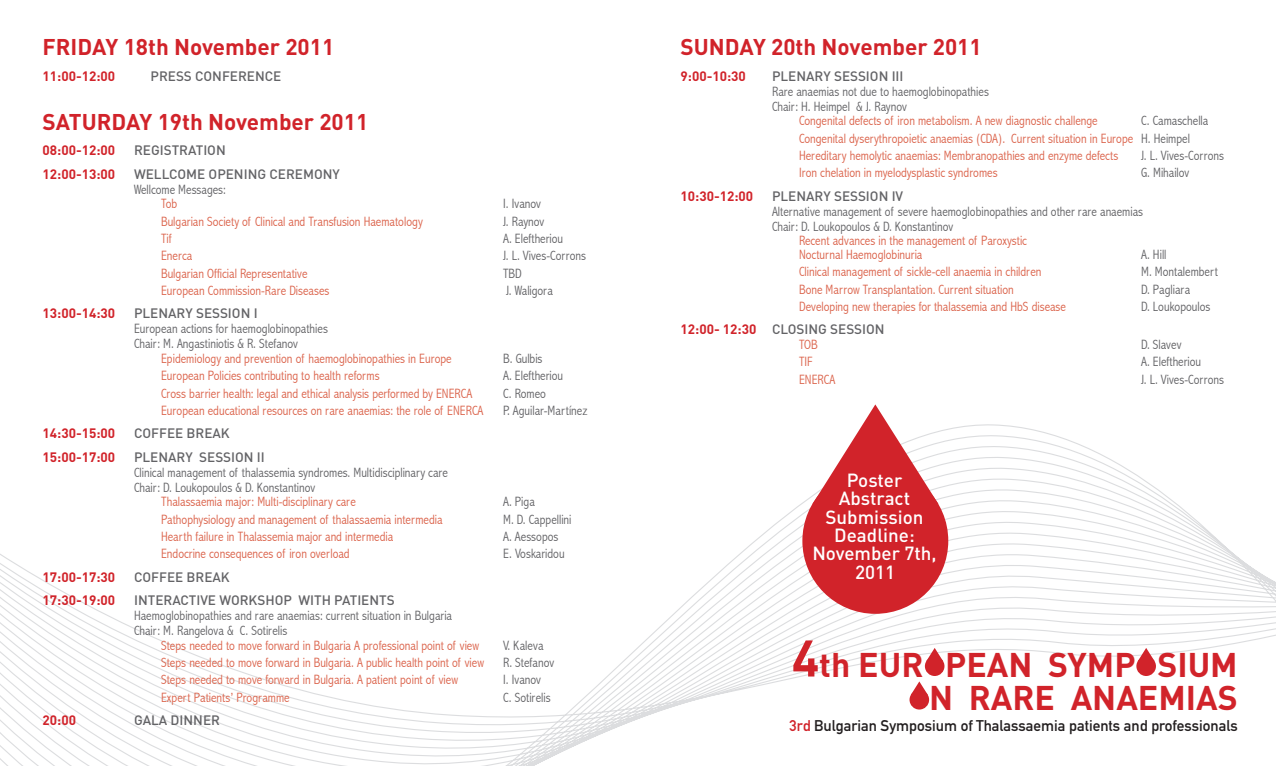
<style>
.page{position:relative;width:1276px;height:766px;background:#fff}
.page>*{position:absolute;margin:0;border:0;box-sizing:border-box;transform-origin:0 0}
.t1{font:700 33.75px/33.8px "DIN";color:#d1232a;text-align:right}
.t2{font:700 22.5px "DIN";color:#d1232a}
.t3{font:500 18.75px/18.5px "DIN";color:#fff;text-align:center}
.t4{font:15.3px "DIN Mittelschrift";color:#231f20}
.t5{font:300 condensed 13.5px "Abadi";color:#db634b}
.t6{font:300 condensed 13.5px "Abadi";color:#636366}
.t7{font:500 13.5px "DIN";color:#636366}
.t8{font:700 13.5px "DIN";color:#d1232a}
.s1{color:#636366}
.s2{font-weight:700;color:#d1232a}
.s3{font-size:50.55px}
.s4{color:#d1232a}
</style>
<div class="page">
<svg style="left:0;top:424px;width:1276px;height:341px"></svg>
<div style="left:802px;top:467px;width:146px;height:146px;background:#d1232a;border-radius:50%"></div>
<svg style="left:812px;top:404px;width:126px;height:100px"></svg>
<div style="left:925px;top:656px;width:19px;height:19px;background:#d1232a;border-radius:50%"></div>
<svg style="left:926px;top:647px;width:17px;height:14px"></svg>
<div style="left:1136px;top:656px;width:20px;height:19px;background:#d1232a;border-radius:50%"></div>
<svg style="left:1137px;top:647px;width:17px;height:14px"></svg>
<div style="left:909px;top:689px;width:20px;height:20px;background:#d1232a;border-radius:50%"></div>
<svg style="left:911px;top:681px;width:17px;height:13px"></svg>
<p class="t2" style="left:43px;top:32px;width:293px">FRIDAY 18th November 2011</p>
<p class="t8" style="left:43px;top:67px;width:74px">11:00-12:00</p>
<p class="t7" style="left:151px;top:67px;width:132px">PRESS CONFERENCE</p>
<p class="t2" style="left:43px;top:107px;width:327px">SATURDAY 19th November 2011</p>
<p class="t8" style="left:43px;top:141px;width:74px">08:00-12:00</p>
<p class="t7" style="left:134px;top:142px;width:93px">REGISTRATION</p>
<p class="t8" style="left:43px;top:165px;width:74px">12:00-13:00</p>
<p class="t7" style="left:134px;top:165px;width:207px">WELLCOME OPENING CEREMONY</p>
<p class="t6" style="left:134px;top:181px;width:93px">Wellcome Messages:</p>
<p class="t5" style="left:161px;top:196px;width:18px">Tob</p>
<p class="t6" style="left:503px;top:196px;width:39px">I. Ivanov</p>
<p class="t5" style="left:161px;top:213px;width:263px">Bulgarian Society of Clinical and Transfusion Haematology</p>
<p class="t6" style="left:503px;top:213px;width:43px">J. Raynov</p>
<p class="t5" style="left:161px;top:231px;width:12px">Tif</p>
<p class="t6" style="left:503px;top:231px;width:62px">A. Eleftheriou</p>
<p class="t5" style="left:161px;top:248px;width:33px">Enerca</p>
<p class="t6" style="left:503px;top:248px;width:84px">J. L. Vives-Corrons</p>
<p class="t5" style="left:161px;top:265px;width:148px">Bulgarian Official Representative</p>
<p class="t6" style="left:503px;top:265px;width:20px">TBD</p>
<p class="t5" style="left:161px;top:283px;width:170px">European Commission-Rare Diseases</p>
<p class="t6" style="left:506px;top:283px;width:48px">J. Waligora</p>
<p class="t8" style="left:43px;top:304px;width:74px">13:00-14:30</p>
<p class="t7" style="left:134px;top:305px;width:125px">PLENARY SESSION I</p>
<p class="t6" style="left:134px;top:321px;width:195px">European actions for haemoglobinopathies</p>
<p class="t6" style="left:134px;top:336px;width:165px">Chair: M. Angastiniotis &amp; R. Stefanov</p>
<p class="t5" style="left:161px;top:350px;width:292px">Epidemiology and prevention of haemoglobinopathies in Europe</p>
<p class="t6" style="left:503px;top:350px;width:41px">B. Gulbis</p>
<p class="t5" style="left:161px;top:368px;width:220px">European Policies contributing to health reforms</p>
<p class="t6" style="left:503px;top:368px;width:62px">A. Eleftheriou</p>
<p class="t5" style="left:161px;top:385px;width:313px">Cross barrier health: legal and ethical analysis performed by ENERCA</p>
<p class="t6" style="left:503px;top:385px;width:44px">C. Romeo</p>
<p class="t5" style="left:161px;top:402px;width:324px">European educational resources on rare anaemias: the role of ENERCA</p>
<p class="t6" style="left:503px;top:402px;width:86px">P. Aguilar-Martínez</p>
<p class="t8" style="left:43px;top:424px;width:74px">14:30-15:00</p>
<p class="t7" style="left:134px;top:425px;width:97px">COFFEE BREAK</p>
<p class="t8" style="left:43px;top:448px;width:74px">15:00-17:00</p>
<p class="t7" style="left:134px;top:448px;width:132px">PLENARY SESSION II</p>
<p class="t6" style="left:134px;top:464px;width:315px">Clinical management of thalassemia syndromes. Multidisciplinary care</p>
<p class="t6" style="left:134px;top:479px;width:183px">Chair: D. Loukopoulos &amp; D. Konstantinov</p>
<p class="t5" style="left:161px;top:494px;width:196px">Thalassaemia major: Multi-disciplinary care</p>
<p class="t6" style="left:503px;top:494px;width:33px">A. Piga</p>
<p class="t5" style="left:161px;top:511px;width:283px">Pathophysiology and management of thalassaemia intermedia</p>
<p class="t6" style="left:503px;top:511px;width:70px">M. D. Cappellini</p>
<p class="t5" style="left:161px;top:528px;width:234px">Hearth failure in Thalassemia major and intermedia</p>
<p class="t6" style="left:503px;top:528px;width:57px">A. Aessopos</p>
<p class="t5" style="left:161px;top:546px;width:190px">Endocrine consequences of iron overload</p>
<p class="t6" style="left:503px;top:546px;width:63px">E. Voskaridou</p>
<p class="t8" style="left:43px;top:568px;width:74px">17:00-17:30</p>
<p class="t7" style="left:134px;top:568px;width:97px">COFFEE BREAK</p>
<p class="t8" style="left:43px;top:591px;width:74px">17:30-19:00</p>
<p class="t7" style="left:134px;top:591px;width:262px">INTERACTIVE WORKSHOP WITH PATIENTS</p>
<p class="t6" style="left:134px;top:607px;width:319px">Haemoglobinopathies and rare anaemias: current situation in Bulgaria</p>
<p class="t6" style="left:134px;top:622px;width:155px">Chair: M. Rangelova &amp; C. Sotirelis</p>
<p class="t5" style="left:161px;top:637px;width:320px">Steps needed to move forward in Bulgaria A professional point of view</p>
<p class="t6" style="left:503px;top:637px;width:42px">V. Kaleva</p>
<p class="t5" style="left:161px;top:654px;width:324px">Steps needed to move forward in Bulgaria. A public health point of view</p>
<p class="t6" style="left:503px;top:654px;width:53px">R. Stefanov</p>
<p class="t5" style="left:161px;top:672px;width:298px">Steps needed to move forward in Bulgaria. A patient point of view</p>
<p class="t6" style="left:503px;top:672px;width:39px">I. Ivanov</p>
<p class="t5" style="left:161px;top:689px;width:130px">Expert Patients’ Programme</p>
<p class="t6" style="left:503px;top:689px;width:49px">C. Sotirelis</p>
<p class="t8" style="left:43px;top:711px;width:35px">20:00</p>
<p class="t7" style="left:134px;top:711px;width:87px">GALA DINNER</p>
<p class="t2" style="left:680px;top:32px;width:303px">SUNDAY 20th November 2011</p>
<p class="t8" style="left:680px;top:67px;width:67px">9:00-10:30</p>
<p class="t7" style="left:772px;top:67px;width:133px">PLENARY SESSION III</p>
<p class="t6" style="left:772px;top:83px;width:218px">Rare anaemias not due to haemoglobinopathies</p>
<p class="t6" style="left:772px;top:98px;width:136px">Chair: H. Heimpel &amp; J. Raynov</p>
<p class="t5" style="left:799px;top:113px;width:300px">Congenital defects of iron metabolism. A new diagnostic challenge</p>
<p class="t6" style="left:1141px;top:113px;width:69px">C. Camaschella</p>
<p class="t5" style="left:799px;top:130px;width:392px">Congenital dyserythropoietic anaemias (CDA). Current situation in Europe <span class="s1">H. Heimpel</span></p>
<p class="t5" style="left:799px;top:148px;width:321px">Hereditary hemolytic anaemias: Membranopathies and enzyme defects</p>
<p class="t6" style="left:1141px;top:148px;width:84px">J. L. Vives-Corrons</p>
<p class="t5" style="left:799px;top:165px;width:200px">Iron chelation in myelodysplastic syndromes</p>
<p class="t6" style="left:1141px;top:165px;width:50px">G. Mihailov</p>
<p class="t8" style="left:680px;top:187px;width:74px">10:30-12:00</p>
<p class="t7" style="left:772px;top:187px;width:133px">PLENARY SESSION IV</p>
<p class="t6" style="left:772px;top:203px;width:372px">Alternative management of severe haemoglobinopathies and other rare anaemias</p>
<p class="t6" style="left:772px;top:218px;width:183px">Chair: D. Loukopoulos &amp; D. Konstantinov</p>
<p class="t5" style="left:799px;top:233px;width:229px">Recent advances in the management of Paroxystic</p>
<p class="t5" style="left:799px;top:246px;width:125px">Nocturnal Haemoglobinuria</p>
<p class="t6" style="left:1141px;top:246px;width:27px">A. Hill</p>
<p class="t5" style="left:799px;top:264px;width:244px">Clinical management of sickle-cell anaemia in children</p>
<p class="t6" style="left:1141px;top:264px;width:78px">M. Montalembert</p>
<p class="t5" style="left:799px;top:281px;width:216px">Bone Marrow Transplantation. Current situation</p>
<p class="t6" style="left:1141px;top:281px;width:50px">D. Pagliara</p>
<p class="t5" style="left:799px;top:298px;width:268px">Developing new therapies for thalassemia and HbS disease</p>
<p class="t6" style="left:1141px;top:298px;width:71px">D. Loukopoulos</p>
<p class="t7" style="left:680px;top:321px;width:206px"><span class="s2">12:00- 12:30</span> CLOSING SESSION</p>
<p class="t5" style="left:799px;top:337px;width:20px">TOB</p>
<p class="t6" style="left:1141px;top:337px;width:42px">D. Slavev</p>
<p class="t5" style="left:799px;top:354px;width:15px">TIF</p>
<p class="t6" style="left:1141px;top:354px;width:62px">A. Eleftheriou</p>
<p class="t5" style="left:799px;top:371px;width:38px">ENERCA</p>
<p class="t6" style="left:1141px;top:371px;width:84px">J. L. Vives-Corrons</p>
<p class="t3" style="left:812px;top:470px;width:126px">Poster<br>Abstract<br>Submission<br>Deadline:<br>November 7th,<br>2011</p>
<p class="t1" style="left:792px;top:645px;width:447px"><span class="s3">4</span>th EUR PEAN SYMP SIUM<br>N RARE ANAEMIAS</p>
<p class="t4" style="left:789px;top:716px;width:449px"><span class="s4">3rd</span> Bulgarian Symposium of Thalassaemia patients and professionals</p>
</div>
